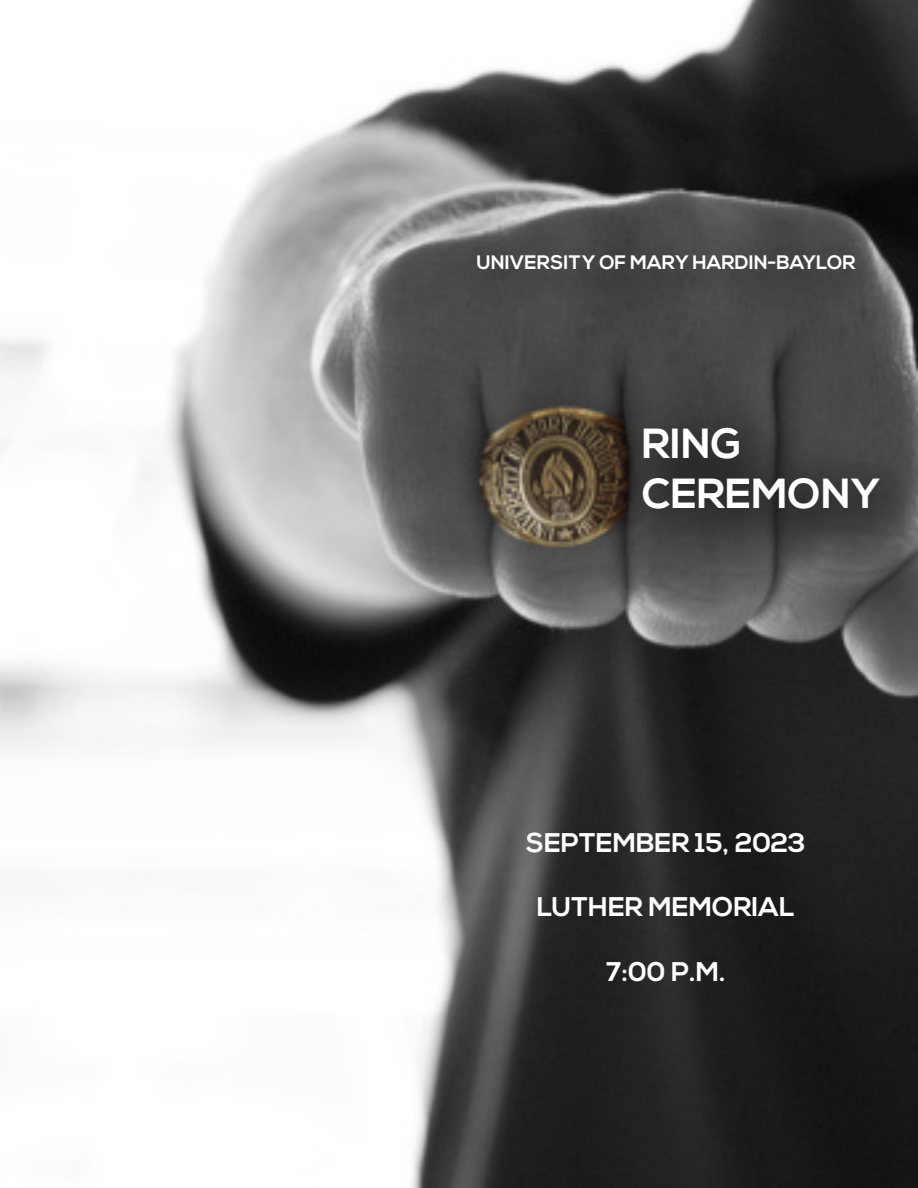
<style>
.page{position:relative;width:918px;height:1188px;background:#fff}
.page>*{position:absolute;margin:0;border:0;box-sizing:border-box;transform-origin:0 0}
.t1{font:700 42px "Nexa";color:#fff}
.t2{font:700 27px "Nexa";color:#fff}
.t3{font:700 19.5px "Nexa";color:#fff}
</style>
<div class="page">
<img style="left:0;top:0;width:918px;height:1188px">
<div style="left:460px;top:236px;width:433px;height:73px;background:#231f20;opacity:.75"></div>
<div style="left:596px;top:380px;width:322px;height:198px;background:#231f20;opacity:.75"></div>
<p class="t3" style="left:476px;top:251px;width:381px">UNIVERSITY OF MARY HARDIN-BAYLOR</p>
<p class="t1" style="left:642px;top:419px;width:101px">RING</p>
<p class="t1" style="left:642px;top:470px;width:240px">CEREMONY</p>
<p class="t2" style="left:526px;top:827px;width:281px">SEPTEMBER 15, 2023</p>
<p class="t2" style="left:537px;top:892px;width:260px">LUTHER MEMORIAL</p>
<p class="t2" style="left:606px;top:956px;width:121px">7:00 P.M.</p>
</div>
